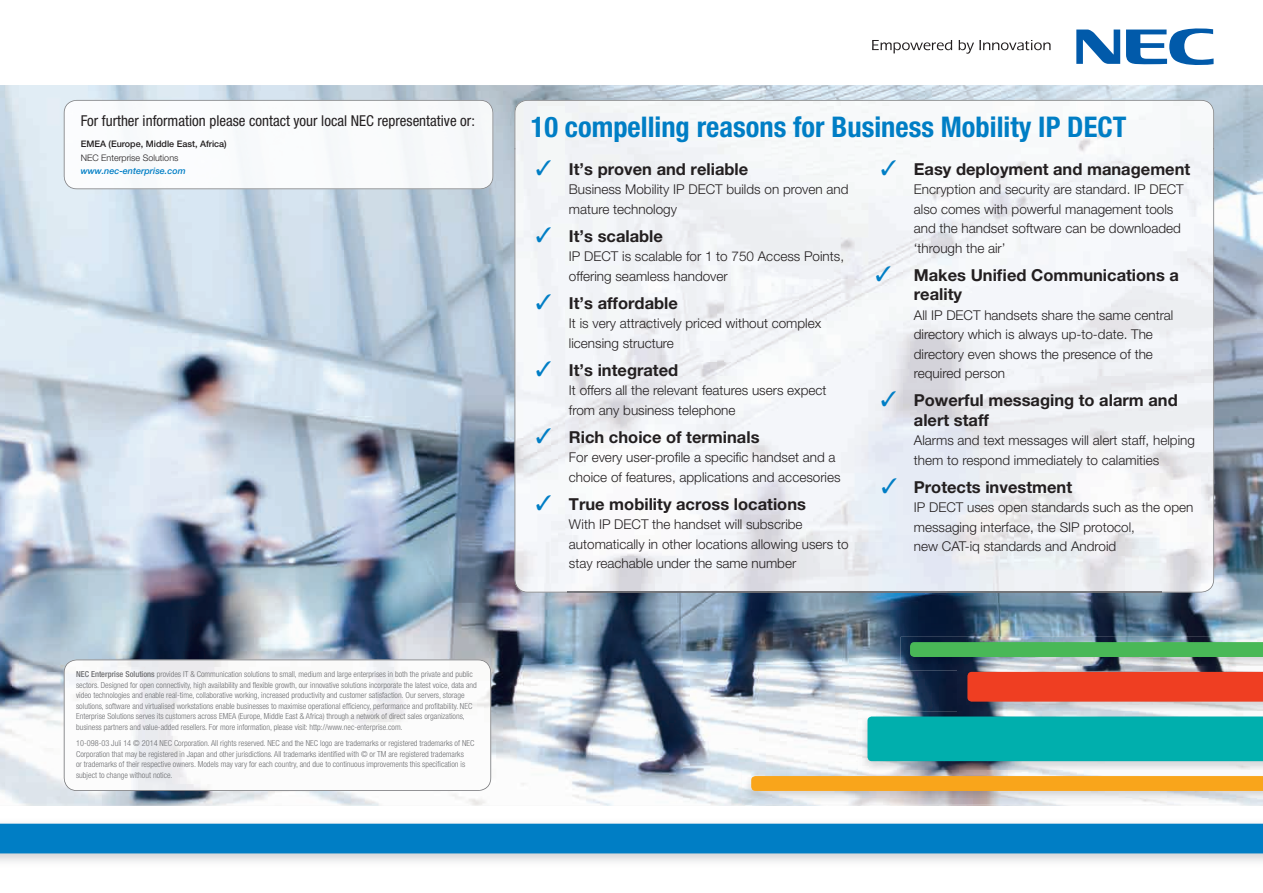
<style>
.page{position:relative;width:1263px;height:893px;background:#fff}
.page>*{position:absolute;margin:0;border:0;box-sizing:border-box;transform-origin:0 0}
.t1{font:700 condensed 28.5px "Helvetica Neue LT Pro";color:#007ec5}
.t2{font:700 16.5px/19.5px "Helvetica Neue LT Pro";color:#231f20}
.t3{font:condensed 15px "Helvetica Neue LT Pro";color:#231f20}
.t4{font:300 13.5px/19.5px "Helvetica Neue LT Pro";color:#231f20}
.t5{font:500 9px "Helvetica Neue LT Pro";color:#231f20}
.t6{font:300 9px "Helvetica Neue LT Pro";color:#231f20}
.t7{font:italic 500 9px "Helvetica Neue LT Pro";color:#007ec5}
.t8{font:300 condensed 8.25px/10.5px "Helvetica Neue LT Pro";color:#6c6d70}
.s1{font-weight:500}
.s2{color:#007ec5}
</style>
<div class="page">
<svg style="left:872px;top:40px;width:80px;height:13px"></svg>
<svg style="left:959px;top:40px;width:91px;height:14px"></svg>
<svg style="left:1076px;top:30px;width:44px;height:34px"></svg>
<svg style="left:1126px;top:28px;width:87px;height:37px"></svg>
<img style="left:0;top:85px;width:1263px;height:721px">
<img style="left:64px;top:100px;width:429px;height:89px">
<img style="left:64px;top:659px;width:427px;height:132px">
<div style="left:0;top:824px;width:1263px;height:29px;background:#007ec5"></div>
<img style="left:742px;top:771px;width:521px;height:34px">
<svg style="left:751px;top:776px;width:512px;height:15px;background:#f8a51c"></svg>
<img style="left:858px;top:711px;width:405px;height:64px">
<div style="left:867px;top:716px;width:396px;height:45px;background:#00afad"></div>
<img style="left:958px;top:671px;width:305px;height:44px">
<div style="left:967px;top:672px;width:296px;height:30px;background:#ef3e22"></div>
<img style="left:901px;top:637px;width:362px;height:34px">
<div style="left:910px;top:642px;width:353px;height:15px;background:#49b857"></div>
<img style="left:568px;top:149px;width:592px;height:443px">
<img style="left:514px;top:100px;width:700px;height:49px">
<img style="left:1160px;top:148px;width:54px;height:444px">
<img style="left:514px;top:148px;width:54px;height:444px">
<img style="left:567px;top:592px;width:594px;height:1px">
<h3 class="t3" style="left:81px;top:112px;width:396px">For further information please contact your local NEC representative or:</h3>
<p class="t5" style="left:81px;top:139px;width:147px">EMEA (Europe, Middle East, Africa)</p>
<p class="t6" style="left:81px;top:152px;width:99px">NEC Enterprise Solutions</p>
<p class="t7" style="left:81px;top:166px;width:107px">www.nec-enterprise.com</p>
<p class="t8" style="left:76px;top:669px;width:402px"><span class="s1">NEC Enterprise Solutions</span> provides IT &amp; Communication solutions to small, medium and large enterprises in both the private and public sectors. Designed for open connectivity, high availability and flexible growth, our innovative solutions incorporate the latest voice, data and video technologies and enable real-time, collaborative working, increased productivity and customer satisfaction. Our servers, storage solutions, software and virtualised workstations enable businesses to maximise operational efficiency, performance and profitability. NEC Enterprise Solutions serves its customers across EMEA (Europe, Middle East &amp; Africa) through a network of direct sales organizations, business partners and value-added resellers. For more information, please visit: http://www.nec-enterprise.com.</p>
<p class="t8" style="left:76px;top:738px;width:400px">10-098-03 Juli 14 © 2014 NEC Corporation. All rights reserved. NEC and the NEC logo are trademarks or registered trademarks of NEC Corporation that may be registered in Japan and other jurisdictions. All trademarks identified with © or TM are registered trademarks<br>or trademarks of their respective owners. Models may vary for each country, and due to continuous improvements this specification is subject to change without notice.</p>
<h1 class="t1" style="left:531px;top:110px;width:597px">10 compelling reasons for Business Mobility IP DECT</h1>
<h2 class="t2" style="left:536px;top:159px;width:214px"><span class="s2">✓</span> It’s proven and reliable</h2>
<h3 class="t4" style="left:569px;top:179px;width:281px">Business Mobility IP DECT builds on proven and mature technology</h3>
<h2 class="t2" style="left:536px;top:226px;width:129px"><span class="s2">✓</span> It’s scalable</h2>
<h3 class="t4" style="left:569px;top:246px;width:277px">IP DECT is scalable for 1 to 750 Access Points, offering seamless handover</h3>
<h2 class="t2" style="left:536px;top:293px;width:144px"><span class="s2">✓</span> It’s affordable</h2>
<h3 class="t4" style="left:569px;top:313px;width:254px">It is very attractively priced without complex licensing structure</h3>
<h2 class="t2" style="left:536px;top:360px;width:144px"><span class="s2">✓</span> It’s integrated</h2>
<h3 class="t4" style="left:569px;top:380px;width:259px">It offers all the relevant features users expect from any business telephone</h3>
<h2 class="t2" style="left:536px;top:427px;width:225px"><span class="s2">✓</span> Rich choice of terminals</h2>
<h3 class="t4" style="left:569px;top:447px;width:273px">For every user-profile a specific handset and a choice of features, applications and accesories</h3>
<h2 class="t2" style="left:536px;top:494px;width:272px"><span class="s2">✓</span> True mobility across locations</h2>
<h3 class="t4" style="left:569px;top:514px;width:281px">With IP DECT the handset will subscribe automatically in other locations allowing users to stay reachable under the same number</h3>
<h2 class="t2" style="left:881px;top:159px;width:311px"><span class="s2">✓</span> Easy deployment and management</h2>
<h3 class="t4" style="left:914px;top:179px;width:271px">Encryption and security are standard. IP DECT also comes with powerful management tools and the handset software can be downloaded ‘through the air’</h3>
<h2 class="t2" style="left:914px;top:265px;width:267px;text-indent:-38px"><span class="s2">✓</span> Makes Unified Communications a reality</h2>
<h3 class="t4" style="left:914px;top:305px;width:261px">All IP DECT handsets share the same central directory which is always up-to-date. The directory even shows the presence of the required person</h3>
<h2 class="t2" style="left:914px;top:390px;width:265px;text-indent:-33px"><span class="s2">✓</span> Powerful messaging to alarm and alert staff</h2>
<h3 class="t4" style="left:914px;top:430px;width:283px">Alarms and text messages will alert staff, helping them to respond immediately to calamities</h3>
<h2 class="t2" style="left:881px;top:477px;width:192px"><span class="s2">✓</span> Protects investment</h2>
<h3 class="t4" style="left:914px;top:497px;width:281px">IP DECT uses open standards such as the open messaging interface, the SIP protocol,<br>new CAT-iq standards and Android</h3>
</div>
